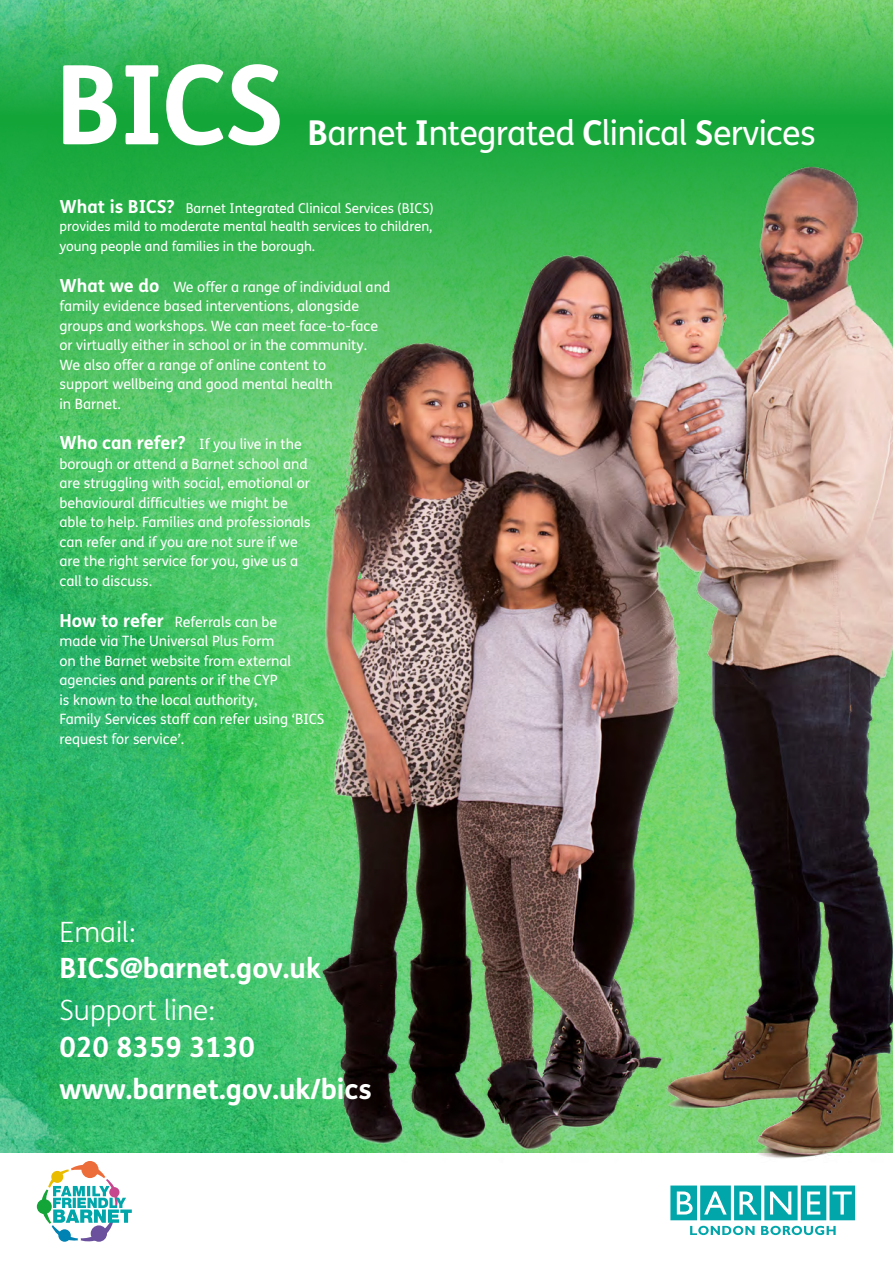
<style>
.page{position:relative;width:893px;height:1263px;background:#fff}
.page>*{position:absolute;margin:0;border:0;box-sizing:border-box;transform-origin:0 0}
.t1{font:700 109.8px "FS Me";color:#fff}
.t2{font:34.2px "FS Me";letter-spacing:-.02em;color:#fff}
.t3{font:700 27.9px/42.3px "FS Me";color:#fff}
.t4{font:300 27.9px "FS Me";color:#fff}
.t5{font:14.25px/19.5px "FS Me";color:#fff}
.t6{font:13.5px/18px "FS Me";color:#fff}
.s1{font-weight:700}
.s2{font-weight:700;font-size:18px}
</style>
<div class="page">
<img style="left:0;top:438px;width:281px;height:714px">
<svg style="left:670px;top:1185px;width:185px;height:35px"></svg>
<svg style="left:690px;top:1226px;width:65px;height:9px"></svg>
<svg style="left:761px;top:1226px;width:75px;height:9px"></svg>
<svg style="left:81px;top:1161px;width:18px;height:17px"></svg>
<svg style="left:36px;top:1163px;width:96px;height:79px"></svg>
<svg style="left:0;top:117px;width:893px;height:321px;background:#36b652"></svg>
<svg style="left:0;top:0;width:893px;height:117px;background:#41b957"></svg>
<img style="left:281px;top:134px;width:612px;height:1025px">
<h1 class="t1" style="left:55px;top:20px;width:231px">BICS</h1>
<h2 class="t2" style="left:308px;top:109px;width:510px"><span class="s1">B</span>arnet <span class="s1">I</span>ntegrated <span class="s1">C</span>linical <span class="s1">S</span>ervices</h2>
<p class="t6" style="left:60px;top:199px;width:376px"><span class="s2">What is BICS?</span> Barnet Integrated Clinical Services (BICS) provides mild to moderate mental health services to children,</p>
<p class="t6" style="left:60px;top:237px;width:257px">young people and families in the borough.</p>
<p class="t5" style="left:60px;top:277px;width:332px"><span class="s2">What we do</span> We offer a range of individual and family evidence based interventions, alongside groups and workshops. We can meet face-to-face or virtually either in school or in the community.<br>We also offer a range of online content to<br>support wellbeing and good mental health<br>in Barnet.</p>
<p class="t5" style="left:60px;top:434px;width:253px"><span class="s2">Who can refer?</span> If you live in the borough or attend a Barnet school and are struggling with social, emotional or behavioural difficulties we might be able to help. Families and professionals can refer and if you are not sure if we are the right service for you, give us a call to discuss.</p>
<p class="t5" style="left:60px;top:612px;width:266px"><span class="s2">How to refer</span> Referrals can be<br>made via The Universal Plus Form<br>on the Barnet website from external agencies and parents or if the CYP<br>is known to the local authority,<br>Family Services staff can refer using ‘BICS request for service’.</p>
<h3 class="t4" style="left:60px;top:913px;width:78px">Email:</h3>
<h3 class="t3" style="left:60px;top:946px;width:263px">BICS@barnet.gov.uk</h3>
<h3 class="t4" style="left:60px;top:991px;width:157px">Support line:</h3>
<h3 class="t3" style="left:60px;top:1024px;width:314px">020 8359 3130 www.barnet.gov.uk/bics</h3>
</div>
